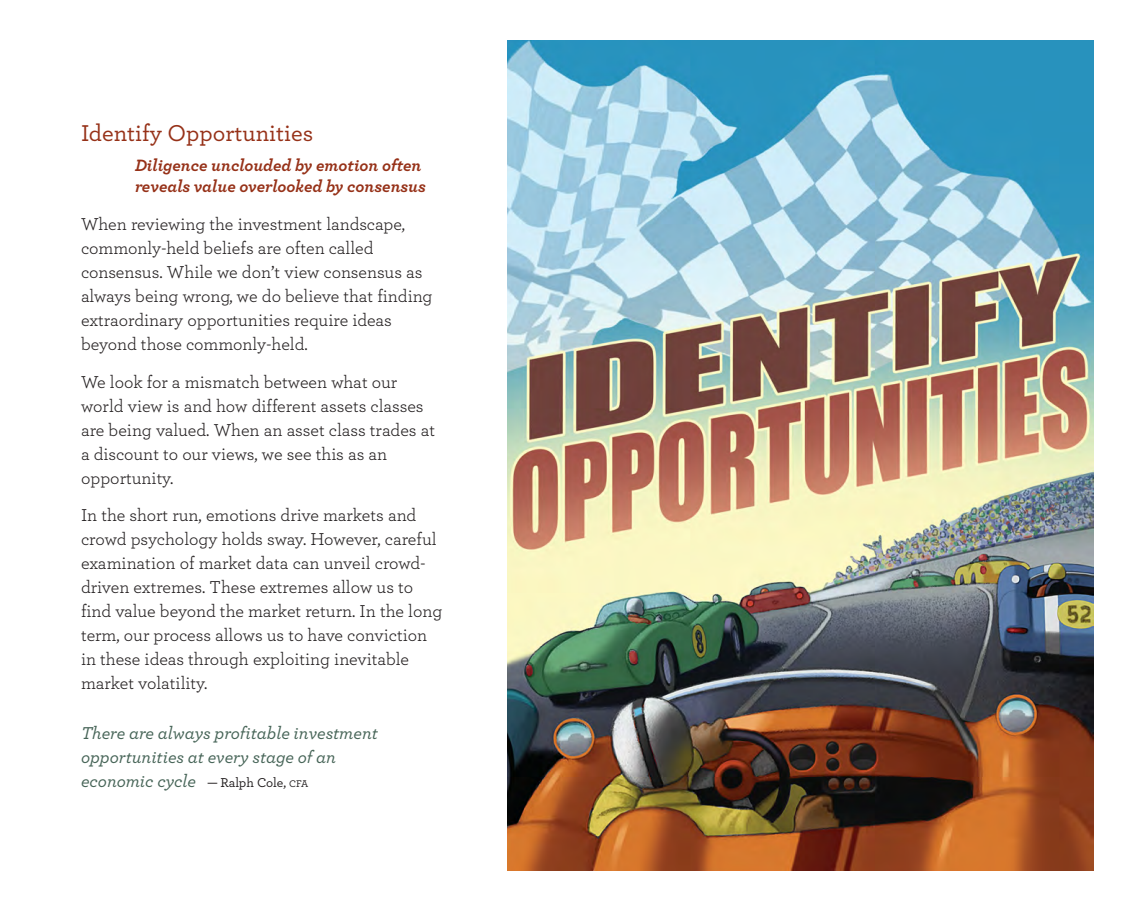
<style>
.page{position:relative;width:1134px;height:918px;background:#fff}
.page>*{position:absolute;margin:0;border:0;box-sizing:border-box;transform-origin:0 0}
.t1{font:500 24px "Archer";color:#963118}
.t2{font:18px/24px "Archer";color:#231f20}
.t3{font:italic 500 18px/24px "Archer";color:#466457}
.t4{font:italic 700 17.25px/21px "Archer";color:#963118}
.s1{font-style:normal;font-size:13.5px;color:#231f20}
.s2{font-style:normal;font-size:10.2px;color:#231f20}
</style>
<div class="page">
<img style="left:507px;top:41px;width:587px;height:830px">
<h1 class="t1" style="left:81px;top:123px;width:234px">Identify Opportunities</h1>
<p class="t4" style="left:135px;top:156px;width:292px">Diligence unclouded by emotion often reveals value overlooked by consensus</p>
<p class="t2" style="left:81px;top:214px;width:353px">When reviewing the investment landscape, commonly-held beliefs are often called consensus. While we don’t view consensus as always being wrong, we do believe that finding extraordinary opportunities require ideas beyond those commonly-held.</p>
<p class="t2" style="left:81px;top:371px;width:356px">We look for a mismatch between what our world view is and how different assets classes are being valued. When an asset class trades at a discount to our views, we see this as an opportunity.</p>
<p class="t2" style="left:81px;top:505px;width:363px">In the short run, emotions drive markets and crowd psychology holds sway. However, careful examination of market data can unveil crowd&shy;driven extremes. These extremes allow us to find value beyond the market return. In the long term, our process allows us to have conviction in these ideas through exploiting inevitable market volatility.</p>
<p class="t3" style="left:81px;top:722px;width:298px">There are always profitable investment opportunities at every stage of an economic cycle <span class="s1">— Ralph Cole,</span> <span class="s2">CFA</span></p>
</div>
